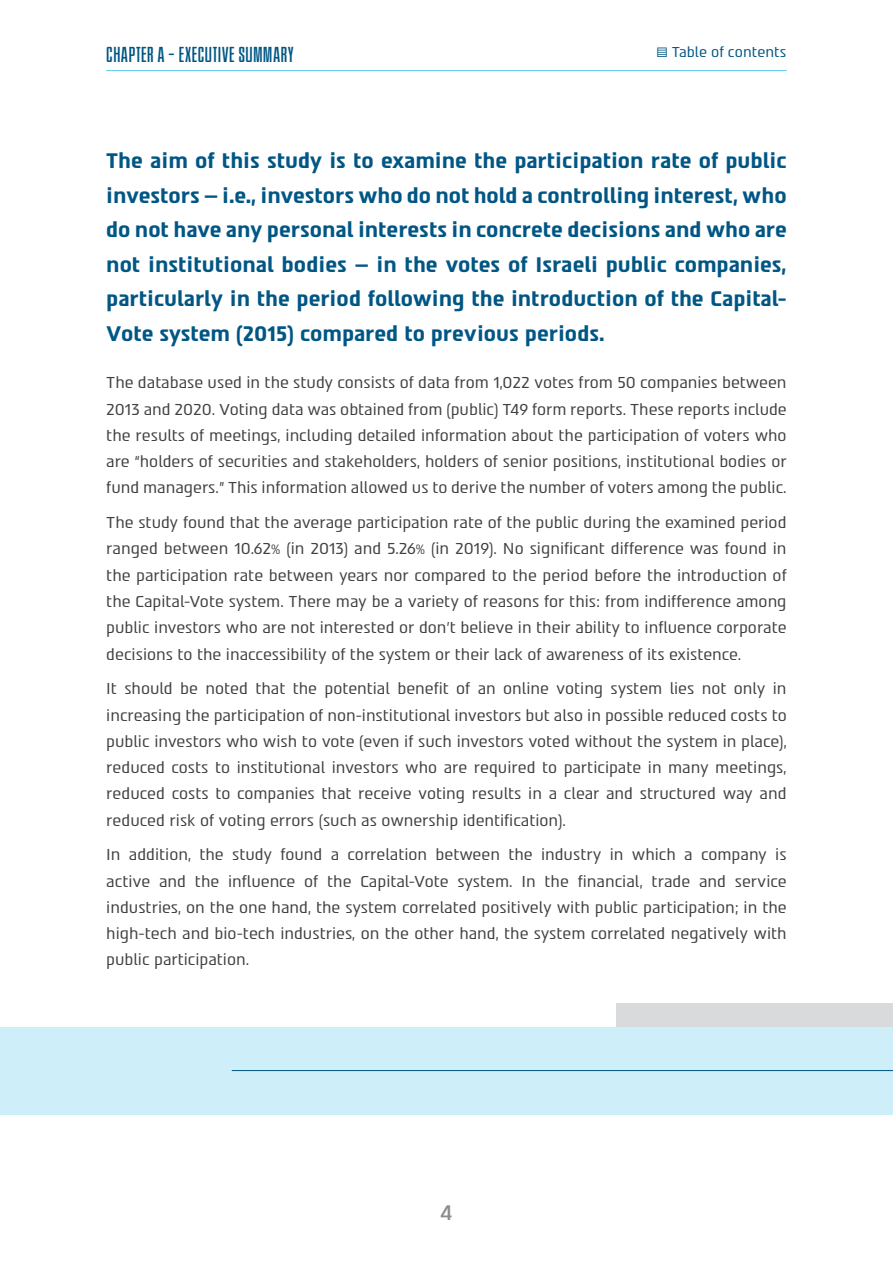
<style>
.page{position:relative;width:893px;height:1263px;background:#fff}
.page>*{position:absolute;margin:0;border:0;box-sizing:border-box;transform-origin:0 0}
.t1{font:24px "Bar Lev AAA";letter-spacing:.025em;color:#005684}
.t2{font:700 21px/34.5px "Atlas DL3.1 AAA";color:#005684;text-align:justify}
.t3{font:500 21px "Atlas DL3.1 AAA";color:#8a8c8e}
.t4{font:15.75px/26.2px "Atlas DL3.1 AAA";color:#414042;text-align:justify}
.t5{font:14.25px "Atlas DL3.1 AAA";color:#005684}
.s1{font-size:15.75px}
</style>
<div class="page">
<hr style="left:106px;top:70px;width:681px;height:1px;background:#5cc9ed">
<div style="left:617px;top:1003px;width:276px;height:88px;background:#d8dadb"></div>
<div style="left:0;top:1027px;width:893px;height:87px;background:#ceeffa"></div>
<hr style="left:232px;top:1070px;width:661px;height:1px;background:#005684">
<h1 class="t1" style="left:106px;top:41px;width:189px">CHAPTER A - EXECUTIVE SUMMARY</h1>
<p class="t5" style="left:657px;top:44px;width:131px"><span class="s1">▤</span> Table of contents</p>
<p class="t2" style="left:106px;top:145px;width:682px">The aim of this study is to examine the participation rate of public investors – i.e., investors who do not hold a controlling interest, who do not have any personal interests in concrete decisions and who are not institutional bodies – in the votes of Israeli public companies, particularly in the period following the introduction of the Capital-Vote system (2015) compared to previous periods.</p>
<p class="t4" style="left:106px;top:370px;width:682px">The database used in the study consists of data from 1,022 votes from 50 companies between 2013 and 2020. Voting data was obtained from (public) T49 form reports. These reports include the results of meetings, including detailed information about the participation of voters who are “holders of securities and stakeholders, holders of senior positions, institutional bodies or fund managers.” This information allowed us to derive the number of voters among the public.</p>
<p class="t4" style="left:106px;top:510px;width:682px">The study found that the average participation rate of the public during the examined period ranged between 10.62% (in 2013) and 5.26% (in 2019). No significant difference was found in the participation rate between years nor compared to the period before the introduction of the Capital-Vote system. There may be a variety of reasons for this: from indifference among public investors who are not interested or don’t believe in their ability to influence corporate decisions to the inaccessibility of the system or their lack of awareness of its existence.</p>
<p class="t4" style="left:106px;top:676px;width:682px">It should be noted that the potential benefit of an online voting system lies not only in increasing the participation of non-institutional investors but also in possible reduced costs to public investors who wish to vote (even if such investors voted without the system in place), reduced costs to institutional investors who are required to participate in many meetings, reduced costs to companies that receive voting results in a clear and structured way and reduced risk of voting errors (such as ownership identification).</p>
<p class="t4" style="left:106px;top:842px;width:682px">In addition, the study found a correlation between the industry in which a company is active and the influence of the Capital-Vote system. In the financial, trade and service industries, on the one hand, the system correlated positively with public participation; in the high-tech and bio-tech industries, on the other hand, the system correlated negatively with public participation.</p>
<h2 class="t3" style="left:440px;top:1201px;width:14px">4</h2>
</div>
